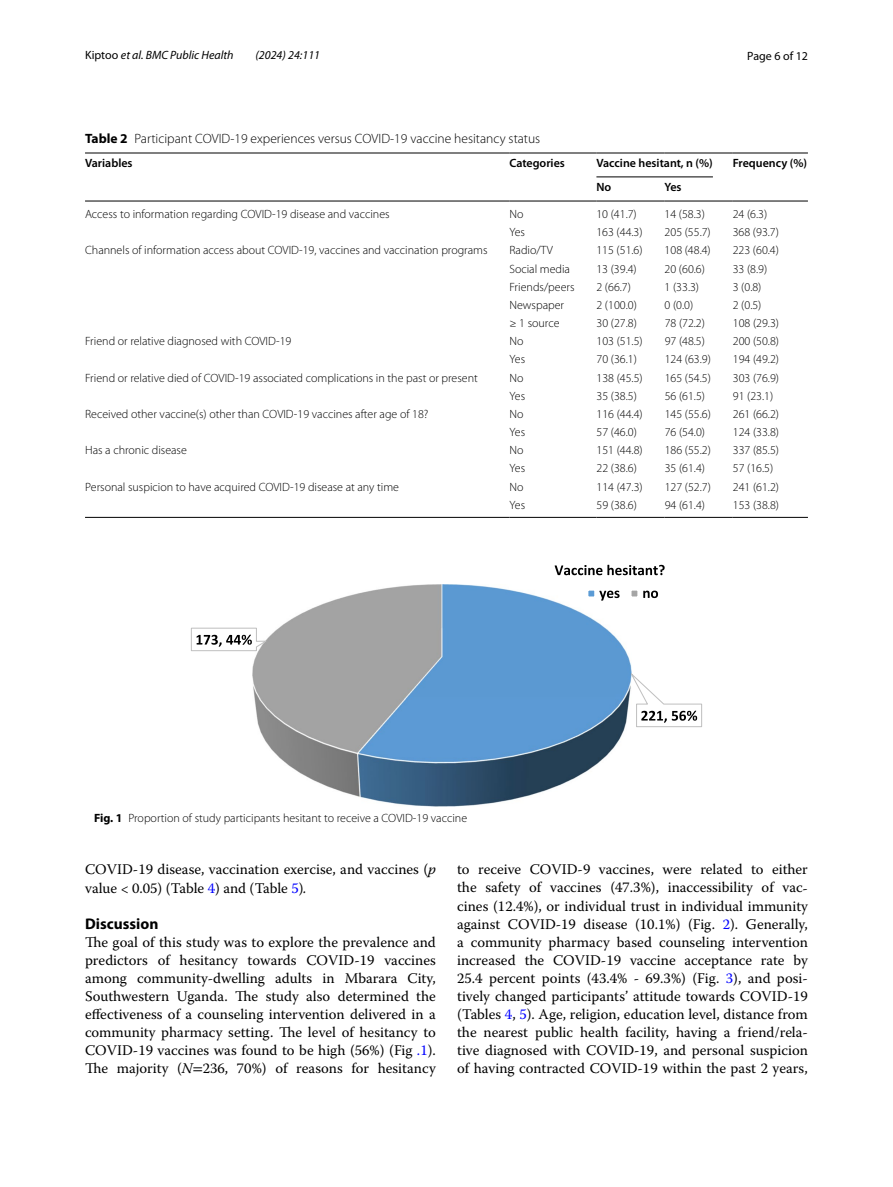
<style>
.page{position:relative;width:893px;height:1187px;background:#fff}
.page>*{position:absolute;margin:0;border:0;box-sizing:border-box;transform-origin:0 0}
.t1{font:700 15.45px "Myriad Pro";color:#000}
.t2{font:14.7px/18px "Warnock Pro";color:#000;text-align:justify}
.t3{font:300 13.5px "Myriad Pro";color:#000}
.t4{font:300 12px "Myriad Pro";color:#000}
.t5{font:600 12px "Myriad Pro";color:#000}
.t6{font:italic 12px "Myriad Pro";color:#000}
.t7{font:12px "Myriad Pro";color:#000}
.s1{font-style:normal}
.s2{font-weight:700}
.s3{font-style:italic}
.s4{color:#00f}
.s5{font-family:"STIX"}
</style>
<div class="page">
<hr style="left:85px;top:153px;width:424px;height:1px;background:#000">
<hr style="left:85px;top:201px;width:424px;height:1px;background:#000">
<hr style="left:509px;top:153px;width:87px;height:1px;background:#000">
<hr style="left:509px;top:201px;width:87px;height:1px;background:#000">
<hr style="left:596px;top:153px;width:69px;height:1px;background:#000">
<hr style="left:665px;top:153px;width:68px;height:1px;background:#000">
<hr style="left:733px;top:153px;width:75px;height:1px;background:#000">
<hr style="left:733px;top:201px;width:75px;height:1px;background:#000">
<hr style="left:596px;top:201px;width:69px;height:1px;background:#000">
<hr style="left:665px;top:201px;width:68px;height:1px;background:#000">
<hr style="left:85px;top:517px;width:424px;height:1px;background:#000">
<hr style="left:509px;top:517px;width:87px;height:1px;background:#000">
<hr style="left:596px;top:517px;width:69px;height:1px;background:#000">
<hr style="left:665px;top:517px;width:68px;height:1px;background:#000">
<hr style="left:733px;top:517px;width:75px;height:1px;background:#000">
<hr style="left:596px;top:177px;width:117px;height:1px;background:#000">
<img style="left:253px;top:584px;width:379px;height:222px">
<svg style="left:628px;top:669px;width:74px;height:58px"></svg>
<svg style="left:191px;top:627px;width:78px;height:24px"></svg>
<div style="left:587px;top:589px;width:8px;height:8px;background:#5b9bd5"></div>
<div style="left:586px;top:588px;width:11px;height:11px;border:3px solid #fff"></div>
<svg style="left:599px;top:590px;width:21px;height:10px"></svg>
<div style="left:630px;top:589px;width:9px;height:8px;background:#a5a5a5"></div>
<div style="left:629px;top:588px;width:11px;height:11px;border:3px solid #fff"></div>
<svg style="left:643px;top:590px;width:15px;height:8px"></svg>
<svg style="left:555px;top:564px;width:110px;height:11px"></svg>
<p class="t6" style="left:85px;top:48px;width:150px"><span class="s1">Kiptoo</span> et al. BMC Public Health</p>
<p class="t6" style="left:256px;top:48px;width:66px">(2024) 24:111</p>
<p class="t7" style="left:747px;top:48px;width:62px">Page 6 of 12</p>
<p class="t3" style="left:85px;top:131px;width:457px"><span class="s2">Table 2</span> Participant COVID-19 experiences versus COVID-19 vaccine hesitancy status</p>
<p class="t5" style="left:85px;top:156px;width:49px">Variables</p>
<p class="t5" style="left:509px;top:156px;width:57px">Categories</p>
<p class="t5" style="left:596px;top:156px;width:118px">Vaccine hesitant, n (%)</p>
<p class="t5" style="left:733px;top:156px;width:76px">Frequency (%)</p>
<p class="t5" style="left:596px;top:179px;width:16px">No</p>
<p class="t5" style="left:665px;top:179px;width:18px">Yes</p>
<p class="t4" style="left:85px;top:207px;width:306px">Access to information regarding COVID-19 disease and vaccines</p>
<p class="t4" style="left:509px;top:207px;width:16px">No</p>
<p class="t4" style="left:596px;top:207px;width:42px">10 (41.7)</p>
<p class="t4" style="left:665px;top:207px;width:42px">14 (58.3)</p>
<p class="t4" style="left:733px;top:207px;width:36px">24 (6.3)</p>
<p class="t4" style="left:509px;top:226px;width:17px">Yes</p>
<p class="t4" style="left:596px;top:226px;width:48px">163 (44.3)</p>
<p class="t4" style="left:665px;top:226px;width:48px">205 (55.7)</p>
<p class="t4" style="left:733px;top:226px;width:48px">368 (93.7)</p>
<p class="t4" style="left:85px;top:244px;width:404px">Channels of information access about COVID-19, vaccines and vaccination programs</p>
<p class="t4" style="left:509px;top:244px;width:45px">Radio/TV</p>
<p class="t4" style="left:596px;top:244px;width:48px">115 (51.6)</p>
<p class="t4" style="left:665px;top:244px;width:48px">108 (48.4)</p>
<p class="t4" style="left:733px;top:244px;width:48px">223 (60.4)</p>
<p class="t4" style="left:509px;top:262px;width:62px">Social media</p>
<p class="t4" style="left:596px;top:262px;width:42px">13 (39.4)</p>
<p class="t4" style="left:665px;top:262px;width:42px">20 (60.6)</p>
<p class="t4" style="left:733px;top:262px;width:36px">33 (8.9)</p>
<p class="t4" style="left:509px;top:280px;width:67px">Friends/peers</p>
<p class="t4" style="left:596px;top:280px;width:36px">2 (66.7)</p>
<p class="t4" style="left:665px;top:280px;width:36px">1 (33.3)</p>
<p class="t4" style="left:733px;top:280px;width:30px">3 (0.8)</p>
<p class="t4" style="left:509px;top:298px;width:56px">Newspaper</p>
<p class="t4" style="left:596px;top:298px;width:42px">2 (100.0)</p>
<p class="t4" style="left:665px;top:298px;width:30px">0 (0.0)</p>
<p class="t4" style="left:733px;top:298px;width:30px">2 (0.5)</p>
<p class="t4" style="left:509px;top:316px;width:52px">≥ 1 source</p>
<p class="t4" style="left:596px;top:316px;width:42px">30 (27.8)</p>
<p class="t4" style="left:665px;top:316px;width:42px">78 (72.2)</p>
<p class="t4" style="left:733px;top:316px;width:48px">108 (29.3)</p>
<p class="t4" style="left:85px;top:334px;width:208px">Friend or relative diagnosed with COVID-19</p>
<p class="t4" style="left:509px;top:334px;width:16px">No</p>
<p class="t4" style="left:596px;top:334px;width:48px">103 (51.5)</p>
<p class="t4" style="left:665px;top:334px;width:42px">97 (48.5)</p>
<p class="t4" style="left:733px;top:334px;width:48px">200 (50.8)</p>
<p class="t4" style="left:509px;top:353px;width:17px">Yes</p>
<p class="t4" style="left:596px;top:353px;width:42px">70 (36.1)</p>
<p class="t4" style="left:665px;top:353px;width:48px">124 (63.9)</p>
<p class="t4" style="left:733px;top:353px;width:48px">194 (49.2)</p>
<p class="t4" style="left:85px;top:371px;width:394px">Friend or relative died of COVID-19 associated complications in the past or present</p>
<p class="t4" style="left:509px;top:371px;width:16px">No</p>
<p class="t4" style="left:596px;top:371px;width:48px">138 (45.5)</p>
<p class="t4" style="left:665px;top:371px;width:48px">165 (54.5)</p>
<p class="t4" style="left:733px;top:371px;width:48px">303 (76.9)</p>
<p class="t4" style="left:509px;top:389px;width:17px">Yes</p>
<p class="t4" style="left:596px;top:389px;width:42px">35 (38.5)</p>
<p class="t4" style="left:665px;top:389px;width:42px">56 (61.5)</p>
<p class="t4" style="left:733px;top:389px;width:42px">91 (23.1)</p>
<p class="t4" style="left:85px;top:407px;width:345px">Received other vaccine(s) other than COVID-19 vaccines after age of 18?</p>
<p class="t4" style="left:509px;top:407px;width:16px">No</p>
<p class="t4" style="left:596px;top:407px;width:48px">116 (44.4)</p>
<p class="t4" style="left:665px;top:407px;width:48px">145 (55.6)</p>
<p class="t4" style="left:733px;top:407px;width:48px">261 (66.2)</p>
<p class="t4" style="left:509px;top:425px;width:17px">Yes</p>
<p class="t4" style="left:596px;top:425px;width:42px">57 (46.0)</p>
<p class="t4" style="left:665px;top:425px;width:42px">76 (54.0)</p>
<p class="t4" style="left:733px;top:425px;width:48px">124 (33.8)</p>
<p class="t4" style="left:85px;top:443px;width:103px">Has a chronic disease</p>
<p class="t4" style="left:509px;top:443px;width:16px">No</p>
<p class="t4" style="left:596px;top:443px;width:48px">151 (44.8)</p>
<p class="t4" style="left:665px;top:443px;width:48px">186 (55.2)</p>
<p class="t4" style="left:733px;top:443px;width:48px">337 (85.5)</p>
<p class="t4" style="left:509px;top:462px;width:17px">Yes</p>
<p class="t4" style="left:596px;top:462px;width:42px">22 (38.6)</p>
<p class="t4" style="left:665px;top:462px;width:42px">35 (61.4)</p>
<p class="t4" style="left:733px;top:462px;width:42px">57 (16.5)</p>
<p class="t4" style="left:85px;top:480px;width:315px">Personal suspicion to have acquired COVID-19 disease at any time</p>
<p class="t4" style="left:509px;top:480px;width:16px">No</p>
<p class="t4" style="left:596px;top:480px;width:48px">114 (47.3)</p>
<p class="t4" style="left:665px;top:480px;width:48px">127 (52.7)</p>
<p class="t4" style="left:733px;top:480px;width:48px">241 (61.2)</p>
<p class="t4" style="left:509px;top:498px;width:17px">Yes</p>
<p class="t4" style="left:597px;top:498px;width:42px">59 (38.6)</p>
<p class="t4" style="left:665px;top:498px;width:42px">94 (61.4)</p>
<p class="t4" style="left:733px;top:498px;width:48px">153 (38.8)</p>
<p class="t4" style="left:94px;top:811px;width:375px"><span class="s2">Fig. 1</span> Proportion of study participants hesitant to receive a COVID-19 vaccine</p>
<p class="t2" style="left:85px;top:860px;width:352px">COVID-19 disease, vaccination exercise, and vaccines (<span class="s3">p </span>value &lt; 0.05) (Table <span class="s4">4</span>) and (Table <span class="s4">5</span>)<span class="s3">.</span></p>
<p class="t1" style="left:85px;top:913px;width:75px">Discussion</p>
<p class="t2" style="left:85px;top:932px;width:352px">The goal of this study was to explore the prevalence and predictors of hesitancy towards COVID-19 vaccines among community-dwelling adults in Mbarara City, Southwestern Uganda. The study also determined the effectiveness of a counseling intervention delivered in a community pharmacy setting. The level of hesitancy to COVID-19 vaccines was found to be high (56%) (Fig <span class="s4">.1</span>).<br>The majority (<span class="s3">N</span><span class="s5">=</span>236, 70%) of reasons for hesitancy</p>
<p class="t2" style="left:457px;top:860px;width:352px">to receive COVID-9 vaccines, were related to either the safety of vaccines (47.3%), inaccessibility of vac&shy;cines (12.4%), or individual trust in individual immunity against COVID-19 disease (10.1%) (Fig. <span class="s4">2</span>). Generally, a community pharmacy based counseling intervention increased the COVID-19 vaccine acceptance rate by 25.4 percent points (43.4% - 69.3%) (Fig. <span class="s4">3</span>), and posi&shy;tively changed participants’ attitude towards COVID-19 (Tables <span class="s4">4</span>, <span class="s4">5</span>). Age, religion, education level, distance from the nearest public health facility, having a friend/rela&shy;tive diagnosed with COVID-19, and personal suspicion of having contracted COVID-19 within the past 2 years,</p>
</div>
